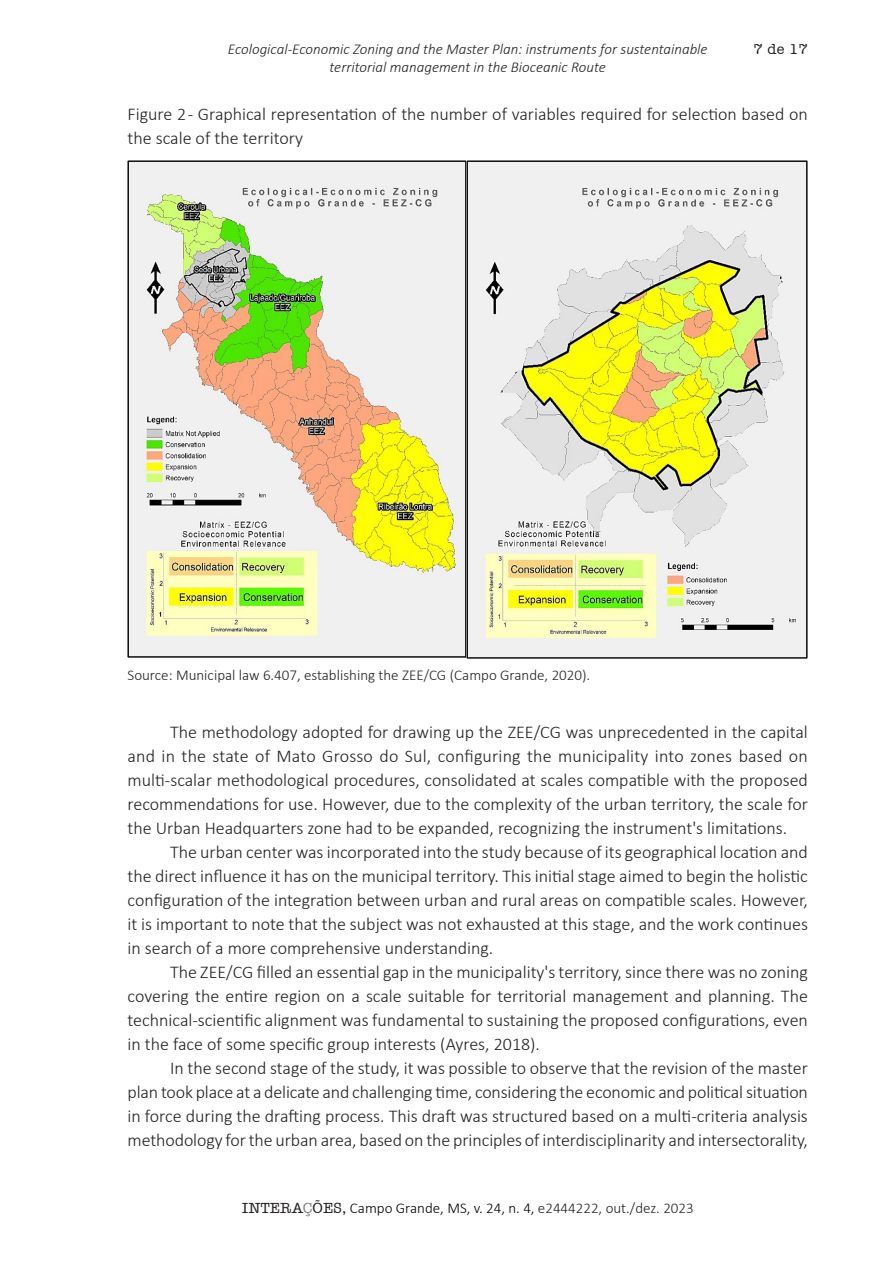
<style>
.page{position:relative;width:893px;height:1263px;background:#fff}
.page>*{position:absolute;margin:0;border:0;box-sizing:border-box;transform-origin:0 0}
.Corpo_do_texto{font:300 18px/24px "Calibri";color:#231f20;text-align:justify}
.Tabela_figura{font:300 18px/24px "Calibri";color:#231f20}
.t1{font:italic 300 15px/18px "Calibri";color:#231f20;text-align:center}
.Legenda{font:300 15px "Calibri";color:#231f20}
.t2{font:300 15px "Calibri";color:#000}
.t3{font:500 15px "Amer Typewriter IT Cby BT";color:#231f20}
.s1{font-family:"Amer Typewriter IT Cby BT";font-weight:500;color:#231f20}
.s2{font-family:"Amer Typewriter IT Cby BT";font-weight:500;color:#808285}
.s3{color:#231f20}
</style>
<div class="page">
<img style="left:128px;top:161px;width:679px;height:497px">
<p class="t1" style="left:228px;top:40px;width:481px">Ecological-Economic Zoning and the Master Plan: instruments for sustentainable territorial management in the Bioceanic Route</p>
<p class="t3" style="left:753px;top:40px;width:56px">7 de 17</p>
<p class="Tabela_figura" style="left:128px;top:102px;width:682px">Figure 2 - Graphical representation of the number of variables required for selection based on the scale of the territory</p>
<p class="Legenda" style="left:128px;top:666px;width:464px">Source: Municipal law 6.407, establishing the ZEE/CG (Campo Grande, 2020).</p>
<p class="Corpo_do_texto" style="left:128px;top:720px;width:682px;text-indent:43px">The methodology adopted for drawing up the ZEE/CG was unprecedented in the capital and in the state of Mato Grosso do Sul, configuring the municipality into zones based on multi-scalar methodological procedures, consolidated at scales compatible with the proposed recommendations for use. However, due to the complexity of the urban territory, the scale for the Urban Headquarters zone had to be expanded, recognizing the instrument's limitations.</p>
<p class="Corpo_do_texto" style="left:128px;top:840px;width:682px;text-indent:43px">The urban center was incorporated into the study because of its geographical location and the direct influence it has on the municipal territory. This initial stage aimed to begin the holistic configuration of the integration between urban and rural areas on compatible scales. However, it is important to note that the subject was not exhausted at this stage, and the work continues in search of a more comprehensive understanding.</p>
<p class="Corpo_do_texto" style="left:128px;top:960px;width:682px;text-indent:43px">The ZEE/CG filled an essential gap in the municipality's territory, since there was no zoning covering the entire region on a scale suitable for territorial management and planning. The technical-scientific alignment was fundamental to sustaining the proposed configurations, even in the face of some specific group interests (Ayres, 2018).</p>
<p class="Corpo_do_texto" style="left:128px;top:1056px;width:682px;text-indent:43px">In the second stage of the study, it was possible to observe that the revision of the master plan took place at a delicate and challenging time, considering the economic and political situation in force during the drafting process. This draft was structured based on a multi-criteria analysis methodology for the urban area, based on the principles of interdisciplinarity and intersectorality,</p>
<p class="t2" style="left:242px;top:1198px;width:453px"><span class="s1">INTERA</span><span class="s2">Ç</span><span class="s1">ÕES,</span> Campo Grande, MS, v. 24, n. 4, <span class="s3">e2444222, out./dez. 2023</span></p>
</div>
